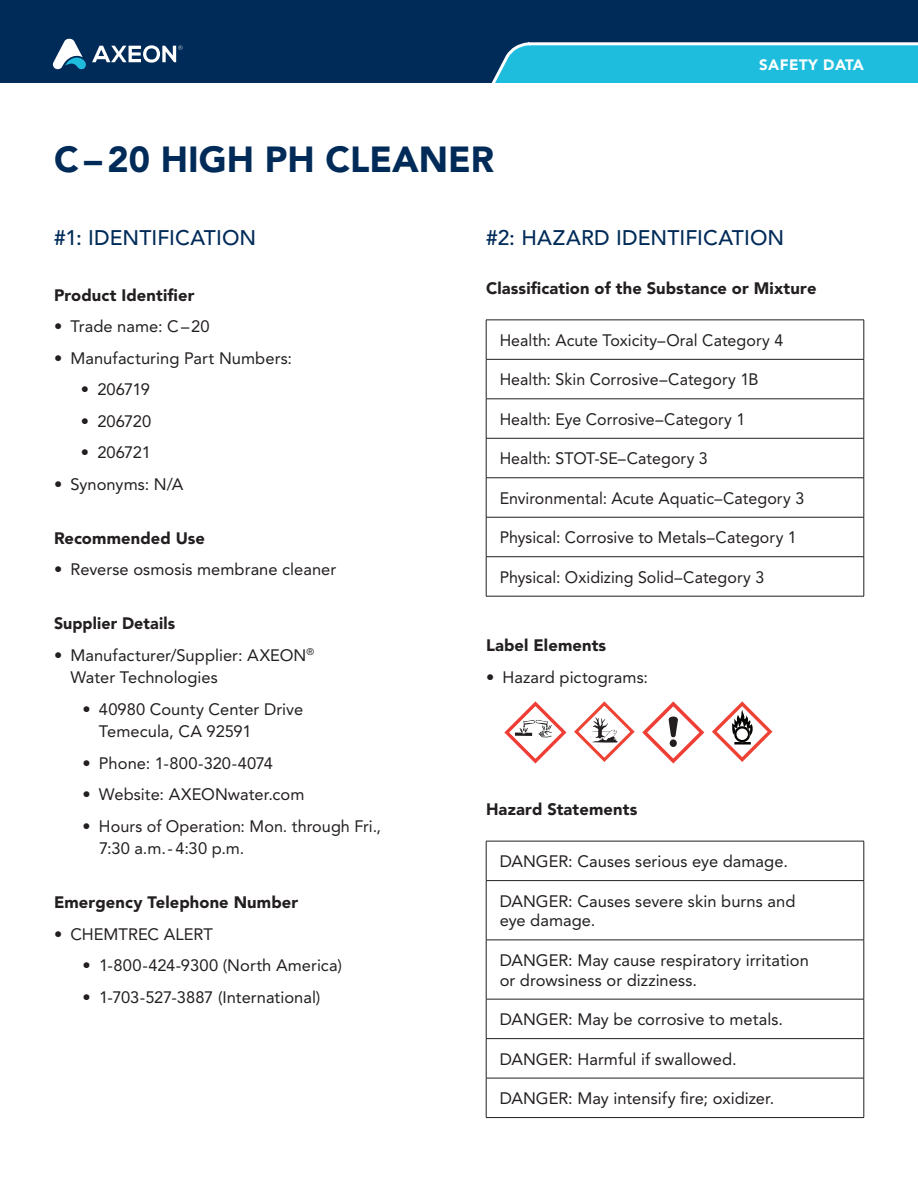
<style>
.page{position:relative;width:918px;height:1188px;background:#fff}
.page>*{position:absolute;margin:0;border:0;box-sizing:border-box;transform-origin:0 0}
.t1{font:900 36px "Avenir LT Std";color:#002b58}
.t2{font:500 21px "Avenir LT Std";letter-spacing:.005em;color:#002b58}
.t3{font:16.5px/22.5px "Avenir LT Std";letter-spacing:.005em;color:#231f20}
.t4{font:900 16.5px "Avenir LT Std";letter-spacing:.01em;color:#231f20}
.t5{font:900 15px "Avenir LT Std";letter-spacing:.03em;color:#fff}
</style>
<div class="page">
<hr style="left:486px;top:320px;width:1px;height:39px;background:#231f20">
<hr style="left:864px;top:320px;width:1px;height:39px;background:#231f20">
<hr style="left:486px;top:360px;width:1px;height:39px;background:#231f20">
<hr style="left:864px;top:360px;width:1px;height:39px;background:#231f20">
<hr style="left:486px;top:399px;width:1px;height:39px;background:#231f20">
<hr style="left:864px;top:399px;width:1px;height:39px;background:#231f20">
<hr style="left:486px;top:438px;width:1px;height:40px;background:#231f20">
<hr style="left:864px;top:438px;width:1px;height:40px;background:#231f20">
<hr style="left:486px;top:478px;width:1px;height:39px;background:#231f20">
<hr style="left:864px;top:478px;width:1px;height:39px;background:#231f20">
<hr style="left:486px;top:517px;width:1px;height:40px;background:#231f20">
<hr style="left:864px;top:517px;width:1px;height:40px;background:#231f20">
<hr style="left:486px;top:557px;width:1px;height:39px;background:#231f20">
<hr style="left:864px;top:557px;width:1px;height:39px;background:#231f20">
<hr style="left:486px;top:320px;width:378px;height:1px;background:#231f20">
<hr style="left:486px;top:359px;width:378px;height:1px;background:#231f20">
<hr style="left:486px;top:399px;width:378px;height:1px;background:#231f20">
<hr style="left:486px;top:438px;width:378px;height:1px;background:#231f20">
<hr style="left:486px;top:478px;width:378px;height:1px;background:#231f20">
<hr style="left:486px;top:517px;width:378px;height:1px;background:#231f20">
<hr style="left:486px;top:556px;width:378px;height:1px;background:#231f20">
<hr style="left:486px;top:596px;width:378px;height:1px;background:#231f20">
<hr style="left:486px;top:841px;width:1px;height:39px;background:#231f20">
<hr style="left:864px;top:841px;width:1px;height:39px;background:#231f20">
<hr style="left:486px;top:881px;width:1px;height:59px;background:#231f20">
<hr style="left:864px;top:881px;width:1px;height:59px;background:#231f20">
<hr style="left:486px;top:940px;width:1px;height:59px;background:#231f20">
<hr style="left:864px;top:940px;width:1px;height:59px;background:#231f20">
<hr style="left:486px;top:999px;width:1px;height:39px;background:#231f20">
<hr style="left:864px;top:999px;width:1px;height:39px;background:#231f20">
<hr style="left:486px;top:1039px;width:1px;height:39px;background:#231f20">
<hr style="left:864px;top:1039px;width:1px;height:39px;background:#231f20">
<hr style="left:486px;top:1078px;width:1px;height:39px;background:#231f20">
<hr style="left:864px;top:1078px;width:1px;height:39px;background:#231f20">
<hr style="left:486px;top:841px;width:378px;height:1px;background:#231f20">
<hr style="left:486px;top:880px;width:378px;height:1px;background:#231f20">
<hr style="left:486px;top:940px;width:378px;height:1px;background:#231f20">
<hr style="left:486px;top:999px;width:378px;height:1px;background:#231f20">
<hr style="left:486px;top:1038px;width:378px;height:1px;background:#231f20">
<hr style="left:486px;top:1078px;width:378px;height:1px;background:#231f20">
<hr style="left:486px;top:1117px;width:378px;height:1px;background:#231f20">
<svg style="left:642px;top:701px;width:62px;height:63px"></svg>
<div style="left:670px;top:739px;width:7px;height:8px;background:#231f20;border-radius:50%"></div>
<svg style="left:504px;top:701px;width:63px;height:63px"></svg>
<svg style="left:712px;top:701px;width:61px;height:61px"></svg>
<svg style="left:574px;top:701px;width:61px;height:61px"></svg>
<div style="left:0;top:0;width:918px;height:82px;background:#002b58"></div>
<svg style="left:492px;top:42px;width:426px;height:40px;background:#2ebcdb"></svg>
<svg style="left:53px;top:39px;width:130px;height:30px"></svg>
<h1 class="t1" style="left:54px;top:138px;width:442px">C – 20 HIGH PH CLEANER</h1>
<p class="t5" style="left:759px;top:55px;width:106px">SAFETY DATA</p>
<p class="t2" style="left:54px;top:226px;width:204px">#1: IDENTIFICATION</p>
<p class="t4" style="left:54px;top:285px;width:142px">Product Identifier</p>
<p class="t3" style="left:54px;top:316px;width:157px">• Trade name: C –20</p>
<p class="t3" style="left:54px;top:347px;width:240px">• Manufacturing Part Numbers:</p>
<p class="t3" style="left:81px;top:379px;width:70px">• 206719</p>
<p class="t3" style="left:81px;top:410px;width:72px">• 206720</p>
<p class="t3" style="left:81px;top:442px;width:71px">• 206721</p>
<p class="t3" style="left:54px;top:473px;width:131px">• Synonyms: N/A</p>
<p class="t4" style="left:54px;top:528px;width:153px">Recommended Use</p>
<p class="t3" style="left:54px;top:559px;width:284px">• Reverse osmosis membrane cleaner</p>
<p class="t4" style="left:54px;top:614px;width:123px">Supplier Details</p>
<p class="t3" style="left:70px;top:644px;width:245px;text-indent:-16px">• Manufacturer/Supplier: AXEON<sup>®<br></sup>Water Technologies</p>
<p class="t3" style="left:99px;top:698px;width:206px;text-indent:-16px">• 40980 County Center Drive<br>Temecula, CA 92591</p>
<p class="t3" style="left:82px;top:752px;width:192px">• Phone: 1-800-320-4074</p>
<p class="t3" style="left:82px;top:784px;width:223px">• Website: AXEONwater.com</p>
<p class="t3" style="left:99px;top:815px;width:284px;text-indent:-17px">• Hours of Operation: Mon. through Fri.,<br>7:30 a.m.- 4:30 p.m.</p>
<p class="t4" style="left:54px;top:893px;width:246px">Emergency Telephone Number</p>
<p class="t3" style="left:54px;top:923px;width:161px">• CHEMTREC ALERT</p>
<p class="t3" style="left:83px;top:955px;width:261px">• 1-800-424-9300 (North America)</p>
<p class="t3" style="left:83px;top:986px;width:240px">• 1-703-527-3887 (International)</p>
<p class="t2" style="left:486px;top:226px;width:300px">#2: HAZARD IDENTIFICATION</p>
<p class="t4" style="left:486px;top:278px;width:332px">Classification of the Substance or Mixture</p>
<p class="t3" style="left:500px;top:329px;width:285px">Health: Acute Toxicity–Oral Category 4</p>
<p class="t3" style="left:500px;top:368px;width:260px">Health: Skin Corrosive–Category 1B</p>
<p class="t3" style="left:500px;top:408px;width:247px">Health: Eye Corrosive–Category 1</p>
<p class="t3" style="left:500px;top:447px;width:210px">Health: STOT-SE–Category 3</p>
<p class="t3" style="left:500px;top:487px;width:306px">Environmental: Acute Aquatic–Category 3</p>
<p class="t3" style="left:500px;top:526px;width:299px">Physical: Corrosive to Metals–Category 1</p>
<p class="t3" style="left:500px;top:566px;width:266px">Physical: Oxidizing Solid–Category 3</p>
<p class="t4" style="left:486px;top:636px;width:122px">Label Elements</p>
<p class="t3" style="left:486px;top:666px;width:164px">• Hazard pictograms:</p>
<p class="t4" style="left:486px;top:799px;width:153px">Hazard Statements</p>
<p class="t3" style="left:500px;top:850px;width:290px">DANGER: Causes serious eye damage.</p>
<p class="t3" style="left:500px;top:891px;width:297px;line-height:19.8px">DANGER: Causes severe skin burns and eye damage.</p>
<p class="t3" style="left:500px;top:950px;width:311px;line-height:19.8px">DANGER: May cause respiratory irritation or drowsiness or dizziness.</p>
<p class="t3" style="left:500px;top:1008px;width:285px">DANGER: May be corrosive to metals.</p>
<p class="t3" style="left:500px;top:1048px;width:238px">DANGER: Harmful if swallowed.</p>
<p class="t3" style="left:500px;top:1087px;width:276px">DANGER: May intensify fire; oxidizer.</p>
</div>
